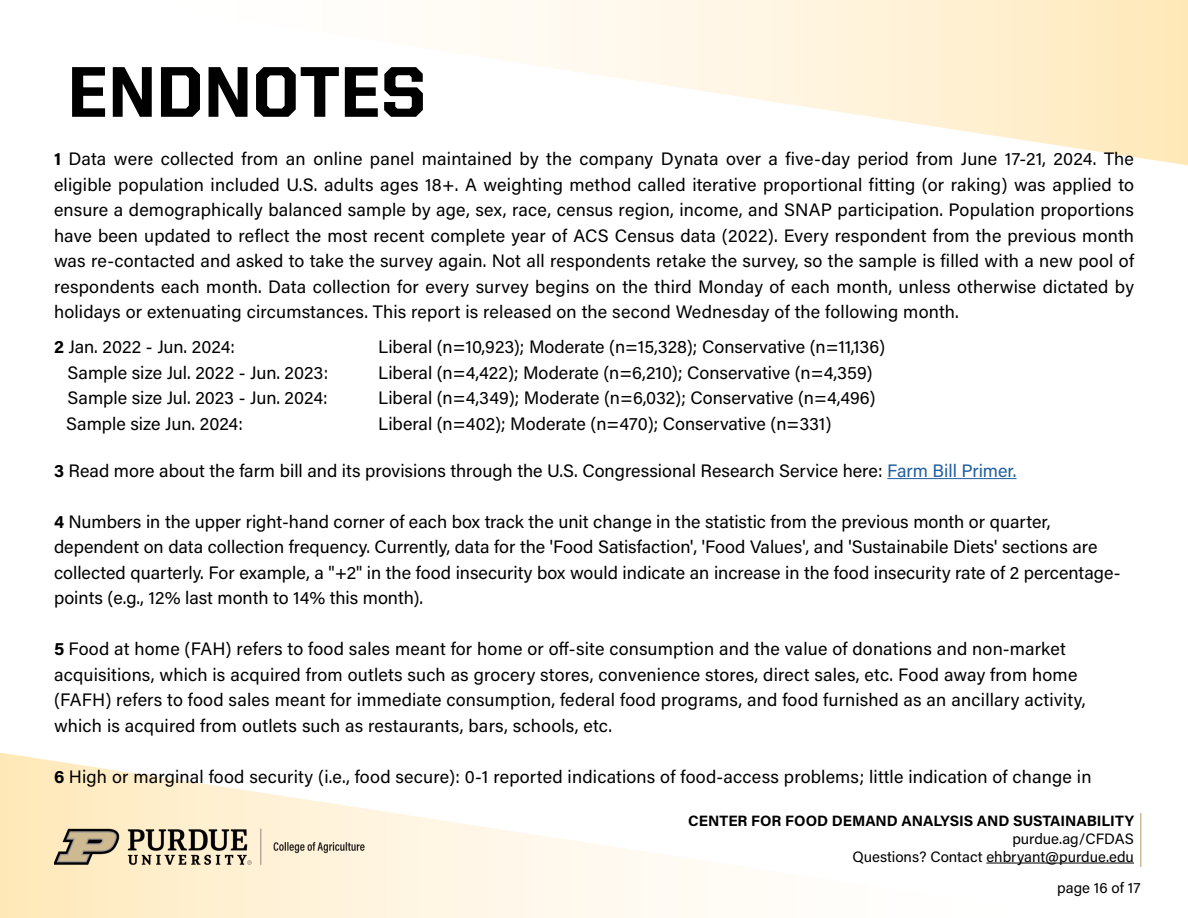
<style>
.page{position:relative;width:1188px;height:918px;background:#fff}
.page>*{position:absolute;margin:0;border:0;box-sizing:border-box;transform-origin:0 0}
.t1{font:800 72px "United Sans Reg";color:#000}
.t2{font:18px/25.5px "Acumin Pro";letter-spacing:.005em;color:#000}
.t3{font:15px/18px "Acumin Pro";color:#000;text-align:right}
.t4{font:700 15px "Acumin Pro";letter-spacing:-.005em;color:#000}
.s1{font-weight:700}
.s2{color:#215e9e}
</style>
<div class="page">
<svg style="left:480px;top:0;width:708px;height:165px"></svg>
<svg style="left:0;top:753px;width:1080px;height:165px"></svg>
<hr style="left:986px;top:863px;width:148px;height:1px;background:#000">
<hr style="left:1140px;top:813px;width:2px;height:54px;background:#cfb991">
<img style="left:54px;top:828px;width:367px;height:39px">
<hr style="left:887px;top:478px;width:130px;height:1px;background:#215e9e">
<h1 class="t1" style="left:68px;top:52px;width:360px">ENDNOTES</h1>
<p class="t2" style="left:54px;top:145px;width:1082px;text-align:justify"><span class="s1">1</span> Data were collected from an online panel maintained by the company Dynata over a five-day period from June 17-21, 2024. The eligible population included U.S. adults ages 18+. A weighting method called iterative proportional fitting (or raking) was applied to ensure a demographically balanced sample by age, sex, race, census region, income, and SNAP participation. Population proportions have been updated to reflect the most recent complete year of ACS Census data (2022). Every respondent from the previous month was re-contacted and asked to take the survey again. Not all respondents retake the survey, so the sample is filled with a new pool of respondents each month. Data collection for every survey begins on the third Monday of each month, unless otherwise dictated by holidays or extenuating circumstances. This report is released on the second Wednesday of the following month.</p>
<p class="t2" style="left:54px;top:333px;width:182px"><span class="s1">2</span> Jan. 2022 - Jun. 2024:</p>
<p class="t2" style="left:378px;top:333px;width:509px">Liberal (n=10,923); Moderate (n=15,328); Conservative (n=11,136)</p>
<p class="t2" style="left:68px;top:359px;width:262px">Sample size Jul. 2022 - Jun. 2023:</p>
<p class="t2" style="left:378px;top:359px;width:496px">Liberal (n=4,422); Moderate (n=6,210); Conservative (n=4,359)</p>
<p class="t2" style="left:68px;top:384px;width:262px">Sample size Jul. 2023 - Jun. 2024:</p>
<p class="t2" style="left:378px;top:384px;width:499px">Liberal (n=4,349); Moderate (n=6,032); Conservative (n=4,496)</p>
<p class="t2" style="left:66px;top:410px;width:178px">Sample size Jun. 2024:</p>
<p class="t2" style="left:378px;top:410px;width:455px">Liberal (n=402); Moderate (n=470); Conservative (n=331)</p>
<p class="t2" style="left:54px;top:457px;width:964px"><span class="s1">3</span> Read more about the farm bill and its provisions through the U.S. Congressional Research Service here: <span class="s2">Farm Bill Primer.</span></p>
<p class="t2" style="left:54px;top:508px;width:1068px"><span class="s1">4</span> Numbers in the upper right-hand corner of each box track the unit change in the statistic from the previous month or quarter, dependent on data collection frequency. Currently, data for the 'Food Satisfaction', 'Food Values', and 'Sustainabile Diets' sections are collected quarterly. For example, a "+2" in the food insecurity box would indicate an increase in the food insecurity rate of 2 percentage&shy;points (e.g., 12% last month to 14% this month).</p>
<p class="t2" style="left:54px;top:636px;width:1033px"><span class="s1">5</span> Food at home (FAH) refers to food sales meant for home or off-site consumption and the value of donations and non-market acquisitions, which is acquired from outlets such as grocery stores, convenience stores, direct sales, etc. Food away from home (FAFH) refers to food sales meant for immediate consumption, federal food programs, and food furnished as an ancillary activity, which is acquired from outlets such as restaurants, bars, schools, etc.</p>
<p class="t2" style="left:54px;top:763px;width:1039px"><span class="s1">6</span> High or marginal food security (i.e., food secure): 0-1 reported indications of food-access problems; little indication of change in</p>
<p class="t4" style="left:688px;top:810px;width:447px">CENTER FOR FOOD DEMAND ANALYSIS AND SUSTAINABILITY</p>
<p class="t3" style="left:852px;top:829px;width:283px">purdue.ag/CFDAS<br>Questions? Contact ehbryant@purdue.edu</p>
<p class="t3" style="left:1057px;top:879px;width:85px">page 16 of 17</p>
</div>
